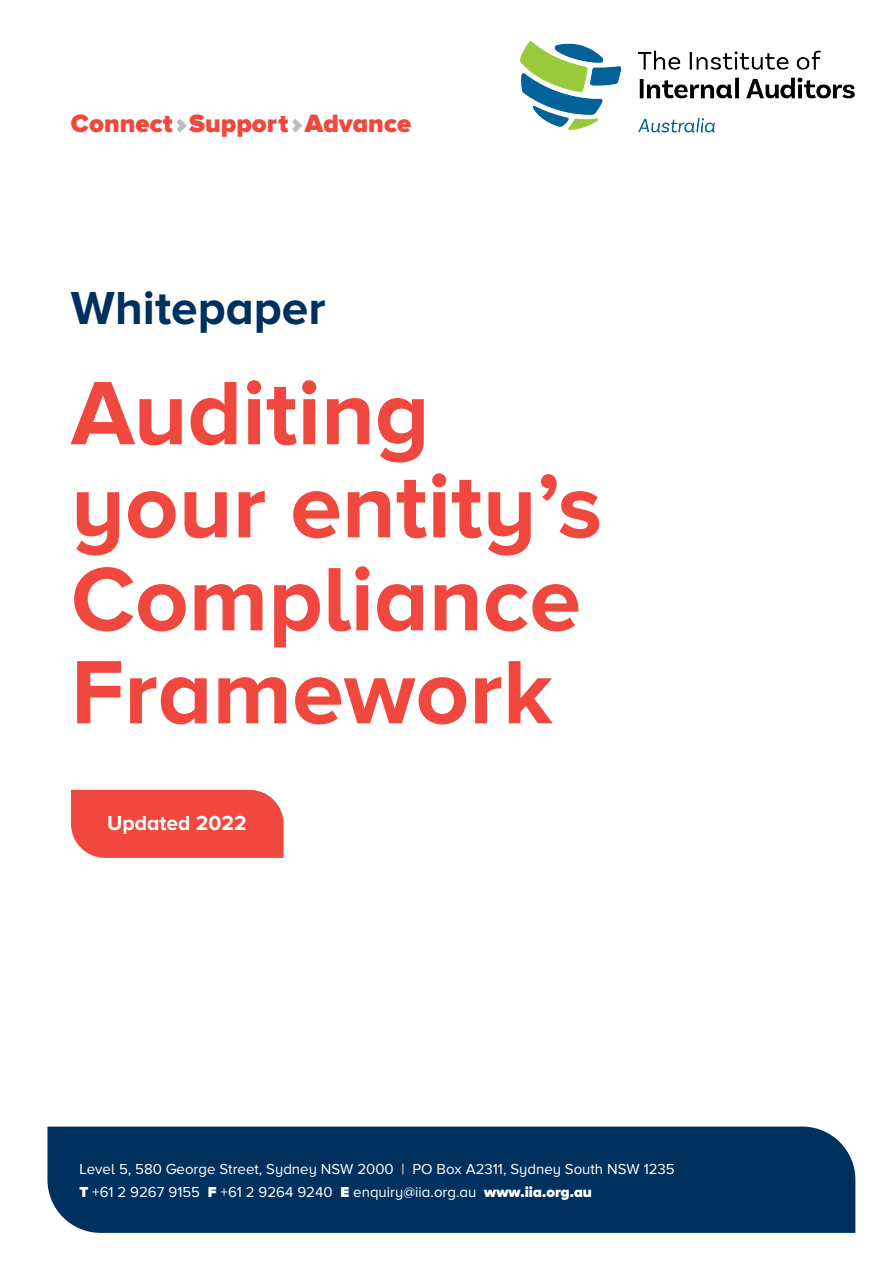
<style>
.page{position:relative;width:893px;height:1263px;background:#fff}
.page>*{position:absolute;margin:0;border:0;box-sizing:border-box;transform-origin:0 0}
.t1{font:700 93.3px/93px "Proxima Nova A";color:#f0483e}
.t2{font:700 48px "Proxima Nova A";color:#00305e}
.t3{font:900 25.95px "Proxima Nova A";color:#f0483e}
.t4{font:700 21px "Proxima Nova A";color:#fff}
.t5{font:15px/22.6px "Proxima Nova A";color:#fff}
.s1{font-weight:900}
</style>
<div class="page">
<img style="left:520px;top:42px;width:335px;height:90px">
<div style="left:71px;top:790px;width:213px;height:68px;background:#f0483e"></div>
<div style="left:107px;top:813px;width:150px;height:17px;background:#f0483e"></div>
<div style="left:47px;top:1126px;width:808px;height:107px;background:#00305e"></div>
<svg style="left:177px;top:119px;width:10px;height:13px"></svg>
<svg style="left:292px;top:119px;width:10px;height:13px"></svg>
<h3 class="t3" style="left:71px;top:109px;width:342px">Connect Support Advance</h3>
<h2 class="t2" style="left:71px;top:280px;width:256px">Whitepaper</h2>
<h1 class="t1" style="left:71px;top:365px;width:533px">Auditing your entity’s<br>Compliance<br>Framework</h1>
<h3 class="t4" style="left:107px;top:811px;width:141px">Updated 2022</h3>
<p class="t5" style="left:79px;top:1158px;width:597px">Level 5, 580 George Street, Sydney NSW 2000 | PO Box A2311, Sydney South NSW 1235<br><span class="s1">T</span> +61 2 9267 9155 <span class="s1">F</span> +61 2 9264 9240 <span class="s1">E</span> enquiry@iia.org.au <span class="s1">www.iia.org.au</span></p>
</div>
